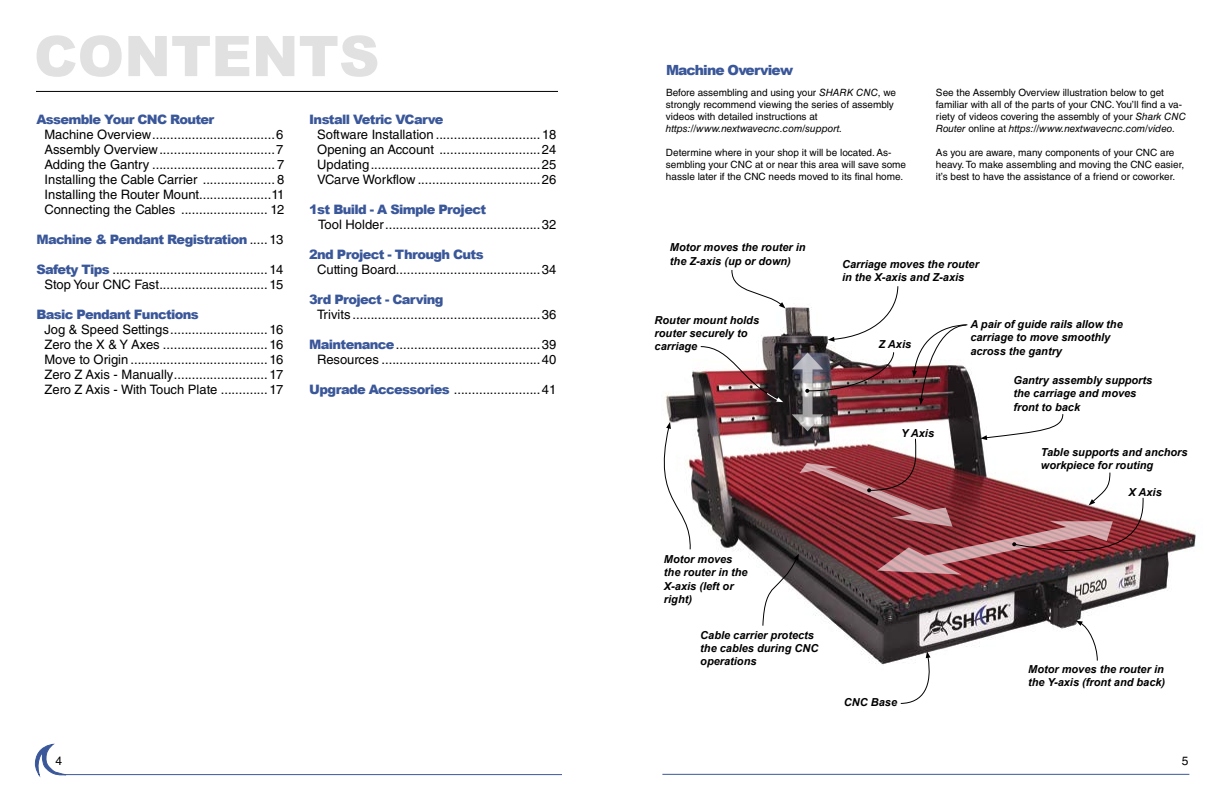
<style>
.page{position:relative;width:1224px;height:792px;background:#fff}
.page>*{position:absolute;margin:0;border:0;box-sizing:border-box;transform-origin:0 0}
.t1{font:900 56.1px "Arial";color:#e1e1e1}
.t2{font:900 14px "Arial";letter-spacing:-.06em;color:#3a5799}
.t3{font:13px/15px "Helvetica LT Std";color:#000;text-align:justify}
.t4{font:900 13px "Arial";letter-spacing:-.05em;color:#3a5799}
.t5{font:12px "Helvetica LT Std";color:#000}
.t6{font:italic 700 11px/13.2px "Arial";color:#000}
.t7{font:10px/12px "Helvetica LT Std";color:#000}
.t8{font:italic 10px "Helvetica LT Std";color:#000}
.s1{font-family:"Helvetica LT Std";font-weight:400;color:#000}
.s2{font-family:"Arial";font-weight:900;color:#3a5799}
.s3{font-style:italic}
</style>
<div class="page">
<hr style="left:36px;top:91px;width:522px;height:1px;background:#000">
<img style="left:665px;top:307px;width:531px;height:287px">
<hr style="left:662px;top:774px;width:527px;height:1px;background:#3a5799">
<svg style="left:663px;top:422px;width:29px;height:128px"></svg>
<svg style="left:828px;top:286px;width:71px;height:56px"></svg>
<svg style="left:731px;top:270px;width:54px;height:38px"></svg>
<svg style="left:700px;top:346px;width:83px;height:56px"></svg>
<svg style="left:803px;top:393px;width:10px;height:20px"></svg>
<img style="left:792px;top:352px;width:102px;height:41px">
<svg style="left:762px;top:413px;width:385px;height:291px"></svg>
<svg style="left:912px;top:324px;width:56px;height:81px"></svg>
<hr style="left:64px;top:774px;width:498px;height:1px;background:#3a5799">
<svg style="left:35px;top:744px;width:32px;height:32px"></svg>
<h1 class="t1" style="left:34px;top:35px;width:347px">CONTENTS</h1>
<p class="t4" style="left:36px;top:115px;width:179px">Assemble Your CNC Router</p>
<p class="t3" style="left:44px;top:129px;width:242px">Machine Overview ..................................6<br>Assembly Overview ................................7<br>Adding the Gantry .................................. 7<br>Installing the Cable Carrier .................... 8<br>Installing the Router Mount....................11<br>Connecting the Cables ........................ 12</p>
<p class="t4" style="left:36px;top:235px;width:249px">Machine &amp; Pendant Registration <span class="s1">..... 13</span></p>
<p class="t3" style="left:36px;top:264px;width:248px;text-align:right"><span class="s2">Safety Tips</span> ...........................................14<br>Stop Your CNC Fast ..............................15</p>
<p class="t4" style="left:36px;top:310px;width:164px">Basic Pendant Functions</p>
<p class="t3" style="left:44px;top:324px;width:241px">Jog &amp; Speed Settings ...........................16<br>Zero the X &amp; Y Axes .............................16<br>Move to Origin ......................................16<br>Zero Z Axis - Manually ..........................17<br>Zero Z Axis - With Touch Plate .............17</p>
<p class="t4" style="left:309px;top:115px;width:136px">Install Vetric VCarve</p>
<p class="t3" style="left:317px;top:129px;width:241px">Software Installation .............................18<br>Opening an Account ............................24<br>Updating ...............................................25<br>VCarve Workflow ..................................26</p>
<p class="t4" style="left:309px;top:205px;width:178px">1st Build - A Simple Project</p>
<p class="t3" style="left:318px;top:219px;width:240px">Tool Holder ...........................................32</p>
<p class="t4" style="left:309px;top:250px;width:176px">2nd Project - Through Cuts</p>
<p class="t3" style="left:317px;top:264px;width:241px">Cutting Board ........................................34</p>
<p class="t4" style="left:309px;top:295px;width:136px">3rd Project - Carving</p>
<p class="t3" style="left:317px;top:309px;width:241px">Trivits ....................................................36</p>
<p class="t3" style="left:309px;top:339px;width:249px;text-align:right"><span class="s2">Maintenance</span> ........................................39<br>Resources ............................................40</p>
<p class="t3" style="left:309px;top:384px;width:248px"><span class="s2">Upgrade Accessories</span> ........................41</p>
<p class="t2" style="left:666px;top:65px;width:129px">Machine Overview</p>
<p class="t7" style="left:666px;top:87px;width:232px">Before assembling and using your <span class="s3">SHARK CNC</span>, we strongly recommend viewing the series of assembly videos with detailed instructions at</p>
<p class="t8" style="left:666px;top:125px;width:178px">https://www.nextwavecnc.com/support.</p>
<p class="t7" style="left:666px;top:147px;width:242px">Determine where in your shop it will be located. As&shy;sembling your CNC at or near this area will save some hassle later if the CNC needs moved to its final home.</p>
<p class="t7" style="left:936px;top:88px;width:251px">See the Assembly Overview illustration below to get familiar with all of the parts of your CNC. You’ll find a va&shy;riety of videos covering the assembly of your <span class="s3">Shark CNC Router</span> online at <span class="s3">https://www.nextwavecnc.com/video.</span></p>
<p class="t7" style="left:936px;top:148px;width:250px">As you are aware, many components of your CNC are heavy. To make assembling and moving the CNC easier, it’s best to have the assistance of a friend or coworker.</p>
<p class="t6" style="left:670px;top:242px;width:137px">Motor moves the router in the Z-axis (up or down)</p>
<p class="t6" style="left:655px;top:314px;width:106px">Router mount holds router securely to carriage</p>
<p class="t6" style="left:664px;top:554px;width:85px">Motor moves the router in the<br>X-axis (left or right)</p>
<p class="t6" style="left:700px;top:630px;width:119px">Cable carrier protects the cables during CNC operations</p>
<p class="t6" style="left:842px;top:258px;width:138px">Carriage moves the router in the X-axis and Z-axis</p>
<p class="t6" style="left:879px;top:338px;width:34px">Z Axis</p>
<p class="t6" style="left:901px;top:428px;width:35px">Y Axis</p>
<p class="t6" style="left:970px;top:319px;width:154px">A pair of guide rails allow the carriage to move smoothly across the gantry</p>
<p class="t6" style="left:1014px;top:375px;width:140px">Gantry assembly supports the carriage and moves front to back</p>
<p class="t6" style="left:1041px;top:446px;width:148px">Table supports and anchors workpiece for routing</p>
<p class="t6" style="left:1129px;top:486px;width:35px">X Axis</p>
<p class="t6" style="left:844px;top:697px;width:55px">CNC Base</p>
<p class="t6" style="left:1028px;top:663px;width:139px">Motor moves the router in the Y-axis (front and back)</p>
<p class="t5" style="left:56px;top:756px;width:8px">4</p>
<p class="t5" style="left:1182px;top:756px;width:8px">5</p>
</div>
